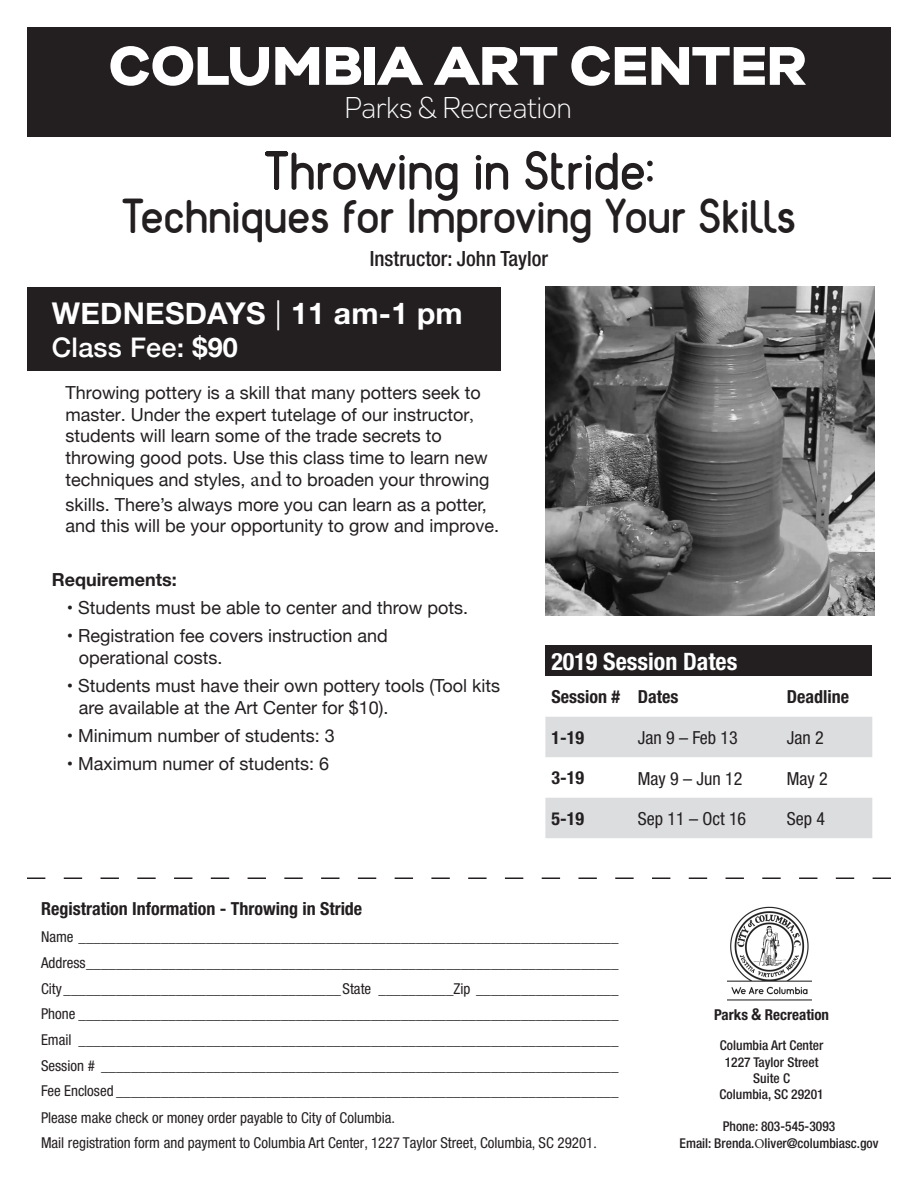
<style>
.page{position:relative;width:918px;height:1188px;background:#fff}
.page>*{position:absolute;margin:0;border:0;box-sizing:border-box;transform-origin:0 0}
.t1{font:54px "Gabriel Sans Black";letter-spacing:.01em;color:#fff}
.t2{font:700 54px "Reef";color:#231f20}
.t3{font:700 48px "Reef";color:#231f20}
.t4{font:700 30px "Helvetica Neue";letter-spacing:.01em;color:#fff}
.t5{font:30px "Gabriel Sans Cond Light";color:#fff}
.t6{font:500 27px "Helvetica Neue";letter-spacing:.01em;color:#fff}
.t7{font:700 condensed 24px "Helvetica Neue";color:#fff}
.t8{font:500 condensed 21px "Helvetica Neue";color:#231f20}
.t9{font:18px/21.6px "Helvetica Neue";color:#231f20}
.t10{font:700 condensed 18px "Helvetica Neue";color:#231f20}
.t11{font:condensed 18px "Helvetica Neue";color:#231f20}
.t12{font:700 18px "Helvetica Neue";color:#231f20}
.t13{font:condensed 15px/25.8px "Helvetica Neue";color:#231f20;text-align:justify}
.t14{font:700 condensed 15px "Helvetica Neue";color:#231f20}
.t15{font:500 condensed 13.5px/16.2px "Helvetica Neue";color:#231f20;text-align:center}
.s1{font-family:"Klavika";font-weight:400}
.s2{font-weight:700}
.s3{font-family:"Minion Pro"}
.s4{font-family:"Minion Pro";font-size:21px}
.s5{font-family:"Minion Pro";font-stretch:normal}
.s6{font-size:16.5px}
.s7{font-family:"Minion Pro";font-weight:400;font-stretch:normal}
</style>
<div class="page">
<div style="left:27px;top:287px;width:473px;height:84px;background:#231f20"></div>
<div style="left:27px;top:27px;width:864px;height:109px;background:#231f20"></div>
<svg style="left:27px;top:878px;width:864px;height:1px"></svg>
<img style="left:727px;top:906px;width:85px;height:95px">
<img style="left:545px;top:287px;width:330px;height:329px">
<div style="left:545px;top:646px;width:327px;height:30px;background:#231f20"></div>
<svg style="left:545px;top:717px;width:327px;height:121px"></svg>
<p class="t1" style="left:111px;top:34px;width:698px">COLUMBIA ART CENTER</p>
<p class="t5" style="left:346px;top:91px;width:228px">Parks &amp; Recreation</p>
<p class="t2" style="left:264px;top:136px;width:391px">Throwing in Stride:</p>
<p class="t3" style="left:122px;top:186px;width:676px">Techniques for Improving Your Skills</p>
<p class="t8" style="left:370px;top:246px;width:180px">Instructor: John Taylor</p>
<p class="t4" style="left:52px;top:290px;width:412px">WEDNESDAYS <span class="s1">|</span> 11 am-1 pm</p>
<p class="t6" style="left:52px;top:325px;width:188px">Class Fee: <span class="s2">$90</span></p>
<p class="t9" style="left:65px;top:383px;width:426px">Throwing pottery is a skill that many potters seek to master. Under the expert tutelage of our instructor<span class="s3">, </span>students will learn some of the trade secrets to throwing good pots. Use this class time to learn new techniques and styles, <span class="s4">and</span> to broaden your throwing</p>
<p class="t9" style="left:65px;top:495px;width:435px">skills. There’s always more you can learn as a potter, and this will be your opportunity to grow and improve.</p>
<p class="t12" style="left:52px;top:565px;width:126px">Requirements:</p>
<p class="t9" style="left:67px;top:598px;width:403px">• Students must be able to center and throw pots.</p>
<p class="t9" style="left:79px;top:626px;width:311px;text-indent:-12px">• Registration fee covers instruction and operational costs.</p>
<p class="t9" style="left:79px;top:676px;width:423px;text-indent:-12px">• Students must have their own pottery tools (Tool kits are available at the Art Center for $10).</p>
<p class="t9" style="left:67px;top:726px;width:269px">• Minimum number of students: 3</p>
<p class="t9" style="left:67px;top:754px;width:264px">• Maximum numer of students: 6</p>
<p class="t7" style="left:551px;top:647px;width:187px">2019 Session Dates</p>
<p class="t10" style="left:551px;top:686px;width:70px">Session #</p>
<p class="t10" style="left:638px;top:686px;width:42px">Dates</p>
<p class="t10" style="left:787px;top:686px;width:64px">Deadline</p>
<p class="t10" style="left:551px;top:727px;width:34px">1-19</p>
<p class="t11" style="left:638px;top:727px;width:102px">Jan 9 – Feb 13</p>
<p class="t11" style="left:787px;top:727px;width:38px">Jan 2</p>
<p class="t10" style="left:551px;top:767px;width:34px">3-19</p>
<p class="t11" style="left:638px;top:768px;width:106px">May 9 – Jun 12</p>
<p class="t11" style="left:787px;top:768px;width:42px">May 2</p>
<p class="t10" style="left:551px;top:808px;width:34px">5-19</p>
<p class="t11" style="left:638px;top:808px;width:110px">Sep 11 – Oct 16</p>
<p class="t11" style="left:787px;top:808px;width:40px">Sep 4</p>
<p class="t10" style="left:41px;top:898px;width:323px">Registration Information - Throwing in Stride</p>
<p class="t13" style="left:41px;top:924px;width:579px">Name ________________________________________________________________________ Address _______________________________________________________________________ City _____________________________________State __________Zip ___________________ Phone ________________________________________________________________________ Email ________________________________________________________________________ Session # _____________________________________________________________________ Fee Enclosed ___________________________________________________________________ Please make check or money order payable to City of Columbia.</p>
<p class="t13" style="left:41px;top:1130px;width:557px">Mail registration form and payment to Columbia Art Center, 1227 Taylor Street, Columbia, SC 29201<span class="s5">.</span></p>
<p class="t14" style="left:714px;top:1005px;width:116px">Parks <span class="s6">&amp;</span> Recreation</p>
<p class="t15" style="left:720px;top:1037px;width:105px">Columbia Art Center</p>
<p class="t15" style="left:725px;top:1054px;width:95px">1227 Taylor Street</p>
<p class="t15" style="left:753px;top:1070px;width:38px">Suite C</p>
<p class="t15" style="left:720px;top:1086px;width:106px">Columbia, SC 29201</p>
<p class="t15" style="left:680px;top:1118px;width:201px">Phone: 803-545-3093<br>Email: Brenda.<span class="s7">O</span>liver@columbiasc.gov</p>
</div>
